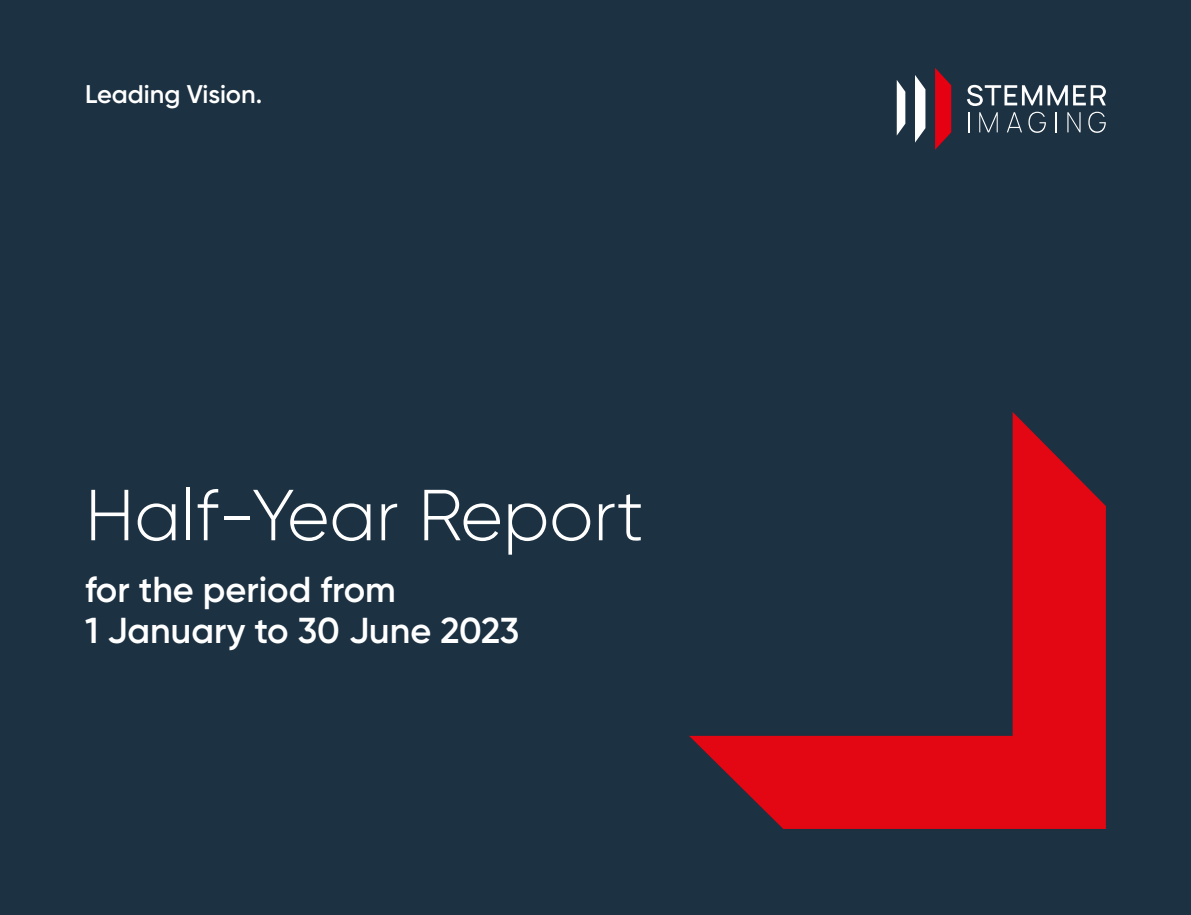
<style>
.page{position:relative;width:1191px;height:915px;background:#fff}
.page>*{position:absolute;margin:0;border:0;box-sizing:border-box;transform-origin:0 0}
.t1{font:300 72px "Gilroy";color:#fff}
.t2{font:600 36px/40.5px "Gilroy";color:#fff}
.t3{font:600 25.5px "Gilroy";color:#fff}
</style>
<div class="page">
<div style="left:0;top:0;width:1191px;height:914px;background:#1c3142"></div>
<svg style="left:689px;top:412px;width:417px;height:416px"></svg>
<svg style="left:1028px;top:112px;width:18px;height:21px"></svg>
<svg style="left:1088px;top:112px;width:17px;height:21px"></svg>
<svg style="left:935px;top:68px;width:16px;height:82px"></svg>
<svg style="left:915px;top:75px;width:10px;height:67px"></svg>
<svg style="left:896px;top:80px;width:9px;height:55px"></svg>
<svg style="left:967px;top:85px;width:100px;height:21px"></svg>
<svg style="left:1073px;top:85px;width:33px;height:20px"></svg>
<svg style="left:968px;top:112px;width:1px;height:20px"></svg>
<svg style="left:979px;top:112px;width:18px;height:20px"></svg>
<svg style="left:1007px;top:112px;width:15px;height:20px"></svg>
<svg style="left:1056px;top:112px;width:1px;height:20px"></svg>
<svg style="left:1067px;top:112px;width:13px;height:20px"></svg>
<p class="t3" style="left:85px;top:78px;width:179px">Leading Vision.</p>
<h1 class="t1" style="left:85px;top:471px;width:560px">Half-Year Report</h1>
<p class="t2" style="left:85px;top:568px;width:436px">for the period from<br>1 January to 30 June 2023</p>
</div>
